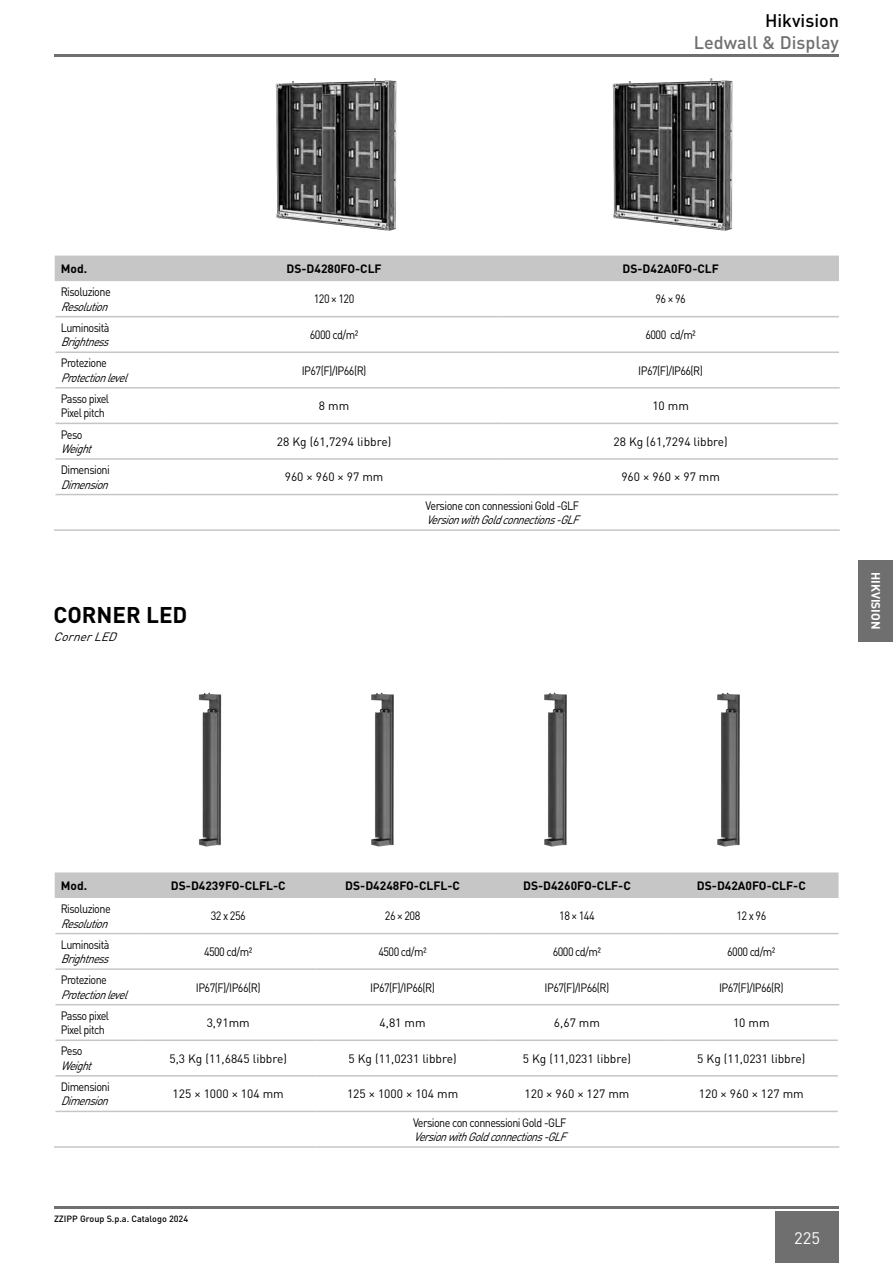
<style>
.page{position:relative;width:893px;height:1263px;background:#fff}
.page>*{position:absolute;margin:0;border:0;box-sizing:border-box;transform-origin:0 0}
.t1{font:700 22.5px "DIN Pro";color:#000}
.t2{font:500 18px "DIN Pro";color:#706f6f}
.t3{font:500 18px "DIN Pro";color:#000}
.t4{font:16.5px "DIN Pro";color:#fff}
.t5{font:12px "DIN Pro";letter-spacing:-.05em;color:#000;scale:.9 1}
.t6{font:12px "DIN Pro";color:#000}
.t7{font:italic 12px "DIN Pro";color:#000;scale:.9 1}
.t8{font:700 12px "DIN Pro";color:#000}
.t9{font:12px "DIN Pro";letter-spacing:-.05em;color:#000}
.t10{font:700 12px "DIN Pro";color:#fff}
.t11{font:italic 12px "DIN Pro";color:#000}
.t12{font:500 9px "DIN Pro";color:#000}
</style>
<div class="page">
<hr style="left:54px;top:54px;width:785px;height:2px;background:#706f6f">
<hr style="left:54px;top:1207px;width:785px;height:2px;background:#706f6f">
<div style="left:775px;top:1212px;width:64px;height:51px;background:#706f6f"></div>
<div style="left:859px;top:560px;width:34px;height:81px;background:#706f6f"></div>
<img style="left:198px;top:692px;width:24px;height:155px">
<img style="left:371px;top:692px;width:23px;height:155px">
<img style="left:544px;top:692px;width:23px;height:155px">
<img style="left:717px;top:692px;width:23px;height:155px">
<div style="left:55px;top:872px;width:783px;height:26px;background:#c6c6c6"></div>
<hr style="left:56px;top:933px;width:85px;height:1px;background:#c6c6c6">
<hr style="left:141px;top:933px;width:174px;height:1px;background:#c6c6c6">
<hr style="left:315px;top:933px;width:175px;height:1px;background:#c6c6c6">
<hr style="left:490px;top:933px;width:174px;height:1px;background:#c6c6c6">
<hr style="left:664px;top:933px;width:174px;height:1px;background:#c6c6c6">
<hr style="left:56px;top:968px;width:85px;height:2px;background:#c6c6c6">
<hr style="left:141px;top:968px;width:174px;height:2px;background:#c6c6c6">
<hr style="left:315px;top:968px;width:175px;height:2px;background:#c6c6c6">
<hr style="left:490px;top:968px;width:174px;height:2px;background:#c6c6c6">
<hr style="left:664px;top:968px;width:174px;height:2px;background:#c6c6c6">
<hr style="left:56px;top:1004px;width:85px;height:1px;background:#c6c6c6">
<hr style="left:141px;top:1004px;width:174px;height:1px;background:#c6c6c6">
<hr style="left:315px;top:1004px;width:175px;height:1px;background:#c6c6c6">
<hr style="left:490px;top:1004px;width:174px;height:1px;background:#c6c6c6">
<hr style="left:664px;top:1004px;width:175px;height:1px;background:#c6c6c6">
<hr style="left:56px;top:1039px;width:85px;height:2px;background:#c6c6c6">
<hr style="left:141px;top:1039px;width:174px;height:2px;background:#c6c6c6">
<hr style="left:315px;top:1039px;width:175px;height:2px;background:#c6c6c6">
<hr style="left:490px;top:1039px;width:174px;height:2px;background:#c6c6c6">
<hr style="left:664px;top:1039px;width:174px;height:2px;background:#c6c6c6">
<hr style="left:56px;top:1075px;width:85px;height:1px;background:#c6c6c6">
<hr style="left:141px;top:1075px;width:174px;height:1px;background:#c6c6c6">
<hr style="left:315px;top:1075px;width:175px;height:1px;background:#c6c6c6">
<hr style="left:490px;top:1075px;width:174px;height:1px;background:#c6c6c6">
<hr style="left:664px;top:1075px;width:174px;height:1px;background:#c6c6c6">
<hr style="left:56px;top:1111px;width:85px;height:1px;background:#c6c6c6">
<hr style="left:141px;top:1111px;width:174px;height:1px;background:#c6c6c6">
<hr style="left:315px;top:1111px;width:175px;height:1px;background:#c6c6c6">
<hr style="left:490px;top:1111px;width:174px;height:1px;background:#c6c6c6">
<hr style="left:664px;top:1111px;width:174px;height:1px;background:#c6c6c6">
<hr style="left:54px;top:1146px;width:87px;height:2px;background:#c6c6c6">
<hr style="left:141px;top:1146px;width:174px;height:2px;background:#c6c6c6">
<hr style="left:315px;top:1146px;width:175px;height:2px;background:#c6c6c6">
<hr style="left:490px;top:1146px;width:174px;height:2px;background:#c6c6c6">
<hr style="left:664px;top:1146px;width:175px;height:2px;background:#c6c6c6">
<img style="left:275px;top:78px;width:122px;height:153px">
<img style="left:612px;top:78px;width:121px;height:153px">
<div style="left:55px;top:256px;width:784px;height:25px;background:#c6c6c6"></div>
<hr style="left:56px;top:316px;width:110px;height:1px;background:#c6c6c6">
<hr style="left:166px;top:316px;width:336px;height:1px;background:#c6c6c6">
<hr style="left:502px;top:316px;width:337px;height:1px;background:#c6c6c6">
<hr style="left:56px;top:351px;width:110px;height:2px;background:#c6c6c6">
<hr style="left:166px;top:351px;width:336px;height:2px;background:#c6c6c6">
<hr style="left:502px;top:351px;width:337px;height:2px;background:#c6c6c6">
<hr style="left:56px;top:387px;width:110px;height:2px;background:#c6c6c6">
<hr style="left:166px;top:387px;width:336px;height:2px;background:#c6c6c6">
<hr style="left:502px;top:387px;width:338px;height:2px;background:#c6c6c6">
<hr style="left:56px;top:423px;width:110px;height:1px;background:#c6c6c6">
<hr style="left:166px;top:423px;width:336px;height:1px;background:#c6c6c6">
<hr style="left:502px;top:423px;width:336px;height:1px;background:#c6c6c6">
<hr style="left:56px;top:458px;width:110px;height:2px;background:#c6c6c6">
<hr style="left:166px;top:458px;width:336px;height:2px;background:#c6c6c6">
<hr style="left:502px;top:458px;width:336px;height:2px;background:#c6c6c6">
<hr style="left:56px;top:494px;width:110px;height:1px;background:#c6c6c6">
<hr style="left:166px;top:494px;width:336px;height:1px;background:#c6c6c6">
<hr style="left:502px;top:494px;width:336px;height:1px;background:#c6c6c6">
<hr style="left:54px;top:529px;width:112px;height:2px;background:#c6c6c6">
<hr style="left:166px;top:529px;width:336px;height:2px;background:#c6c6c6">
<hr style="left:502px;top:529px;width:338px;height:2px;background:#c6c6c6">
<h2 class="t3" style="left:765px;top:8px;width:75px">Hikvision</h2>
<h2 class="t2" style="left:694px;top:30px;width:147px">Ledwall &amp; Display</h2>
<p class="t8" style="left:61px;top:259px;width:28px">Mod.</p>
<p class="t8" style="left:287px;top:259px;width:97px">DS-D4280FO-CLF</p>
<p class="t8" style="left:622px;top:259px;width:98px">DS-D42A0FO-CLF</p>
<p class="t5" style="left:61px;top:284px;width:57px">Risoluzione</p>
<p class="t7" style="left:61px;top:298px;width:59px">Resolution</p>
<p class="t5" style="left:314px;top:291px;width:47px">120 × 120</p>
<p class="t5" style="left:655px;top:291px;width:35px">96 × 96</p>
<p class="t5" style="left:61px;top:319px;width:56px">Luminosità</p>
<p class="t7" style="left:61px;top:334px;width:60px">Brightness</p>
<p class="t5" style="left:61px;top:355px;width:53px">Protezione</p>
<p class="t7" style="left:61px;top:369px;width:81px">Protectionlevel</p>
<p class="t5" style="left:61px;top:390px;width:55px">Passo pixel</p>
<p class="t5" style="left:61px;top:405px;width:51px">Pixel pitch</p>
<p class="t5" style="left:61px;top:426px;width:26px">Peso</p>
<p class="t7" style="left:61px;top:440px;width:41px">Weight</p>
<p class="t5" style="left:61px;top:462px;width:56px">Dimensioni</p>
<p class="t7" style="left:61px;top:476px;width:60px">Dimension</p>
<p class="t1" style="left:54px;top:596px;width:135px">CORNER LED</p>
<p class="t11" style="left:54px;top:629px;width:69px">CornerLED</p>
<p class="t5" style="left:310px;top:327px;width:55px">6000 cd/m²</p>
<p class="t5" style="left:645px;top:327px;width:58px">6000 cd/m²</p>
<p class="t5" style="left:302px;top:362px;width:73px">IP67(F)/IP66(R)</p>
<p class="t5" style="left:638px;top:362px;width:73px">IP67(F)/IP66(R)</p>
<p class="t9" style="left:319px;top:398px;width:32px">8 mm</p>
<p class="t9" style="left:652px;top:398px;width:38px">10 mm</p>
<p class="t6" style="left:277px;top:433px;width:116px">28 Kg (61,7294 libbre)</p>
<p class="t6" style="left:613px;top:433px;width:116px">28 Kg (61,7294 libbre)</p>
<p class="t6" style="left:285px;top:469px;width:100px">960 × 960 × 97 mm</p>
<p class="t6" style="left:621px;top:469px;width:100px">960 × 960 × 97 mm</p>
<p class="t5" style="left:426px;top:497px;width:172px">Versione con connessioni Gold -GLF</p>
<p class="t7" style="left:426px;top:512px;width:177px">VersionwithGoldconnections-GLF</p>
<p class="t10" style="left:886px;top:572px;width:59px;rotate:90deg">HIKVISION</p>
<p class="t8" style="left:61px;top:875px;width:28px">Mod.</p>
<p class="t8" style="left:171px;top:875px;width:116px">DS-D4239FO-CLFL-C</p>
<p class="t8" style="left:345px;top:875px;width:116px">DS-D4248FO-CLFL-C</p>
<p class="t8" style="left:523px;top:875px;width:109px">DS-D4260FO-CLF-C</p>
<p class="t8" style="left:697px;top:875px;width:110px">DS-D42A0FO-CLF-C</p>
<p class="t5" style="left:61px;top:901px;width:57px">Risoluzione</p>
<p class="t7" style="left:61px;top:915px;width:59px">Resolution</p>
<p class="t5" style="left:211px;top:908px;width:40px">32 x 256</p>
<p class="t5" style="left:385px;top:908px;width:41px">26 × 208</p>
<p class="t5" style="left:559px;top:908px;width:41px">18 × 144</p>
<p class="t5" style="left:736px;top:908px;width:35px">12 x 96</p>
<p class="t5" style="left:61px;top:936px;width:56px">Luminosità</p>
<p class="t7" style="left:61px;top:951px;width:60px">Brightness</p>
<p class="t5" style="left:61px;top:972px;width:53px">Protezione</p>
<p class="t7" style="left:61px;top:986px;width:81px">Protectionlevel</p>
<p class="t5" style="left:61px;top:1007px;width:55px">Passo pixel</p>
<p class="t5" style="left:61px;top:1022px;width:51px">Pixel pitch</p>
<p class="t5" style="left:61px;top:1043px;width:26px">Peso</p>
<p class="t7" style="left:61px;top:1057px;width:41px">Weight</p>
<p class="t5" style="left:61px;top:1078px;width:56px">Dimensioni</p>
<p class="t7" style="left:61px;top:1093px;width:60px">Dimension</p>
<p class="t5" style="left:204px;top:943px;width:55px">4500 cd/m²</p>
<p class="t5" style="left:378px;top:943px;width:55px">4500 cd/m²</p>
<p class="t5" style="left:553px;top:943px;width:55px">6000 cd/m²</p>
<p class="t5" style="left:727px;top:943px;width:55px">6000 cd/m²</p>
<p class="t5" style="left:196px;top:979px;width:73px">IP67(F)/IP66(R)</p>
<p class="t5" style="left:370px;top:979px;width:73px">IP67(F)/IP66(R)</p>
<p class="t5" style="left:545px;top:979px;width:73px">IP67(F)/IP66(R)</p>
<p class="t5" style="left:719px;top:979px;width:73px">IP67(F)/IP66(R)</p>
<p class="t9" style="left:207px;top:1014px;width:45px">3,91mm</p>
<p class="t9" style="left:380px;top:1014px;width:48px">4,81 mm</p>
<p class="t9" style="left:554px;top:1014px;width:48px">6,67 mm</p>
<p class="t9" style="left:733px;top:1014px;width:38px">10 mm</p>
<p class="t6" style="left:169px;top:1050px;width:119px">5,3 Kg (11,6845 libbre)</p>
<p class="t6" style="left:349px;top:1050px;width:110px">5 Kg (11,0231 libbre)</p>
<p class="t6" style="left:523px;top:1050px;width:110px">5 Kg (11,0231 libbre)</p>
<p class="t6" style="left:697px;top:1050px;width:110px">5 Kg (11,0231 libbre)</p>
<p class="t6" style="left:173px;top:1086px;width:113px">125 × 1000 × 104 mm</p>
<p class="t6" style="left:347px;top:1086px;width:113px">125 × 1000 × 104 mm</p>
<p class="t6" style="left:524px;top:1086px;width:106px">120 × 960 × 127 mm</p>
<p class="t6" style="left:699px;top:1086px;width:106px">120 × 960 × 127 mm</p>
<p class="t5" style="left:413px;top:1114px;width:172px">Versione con connessioni Gold -GLF</p>
<p class="t7" style="left:414px;top:1128px;width:177px">VersionwithGoldconnections-GLF</p>
<p class="t12" style="left:54px;top:1213px;width:136px">ZZIPP Group S.p.a. Catalogo 2024</p>
<h3 class="t4" style="left:794px;top:1226px;width:27px">225</h3>
</div>
